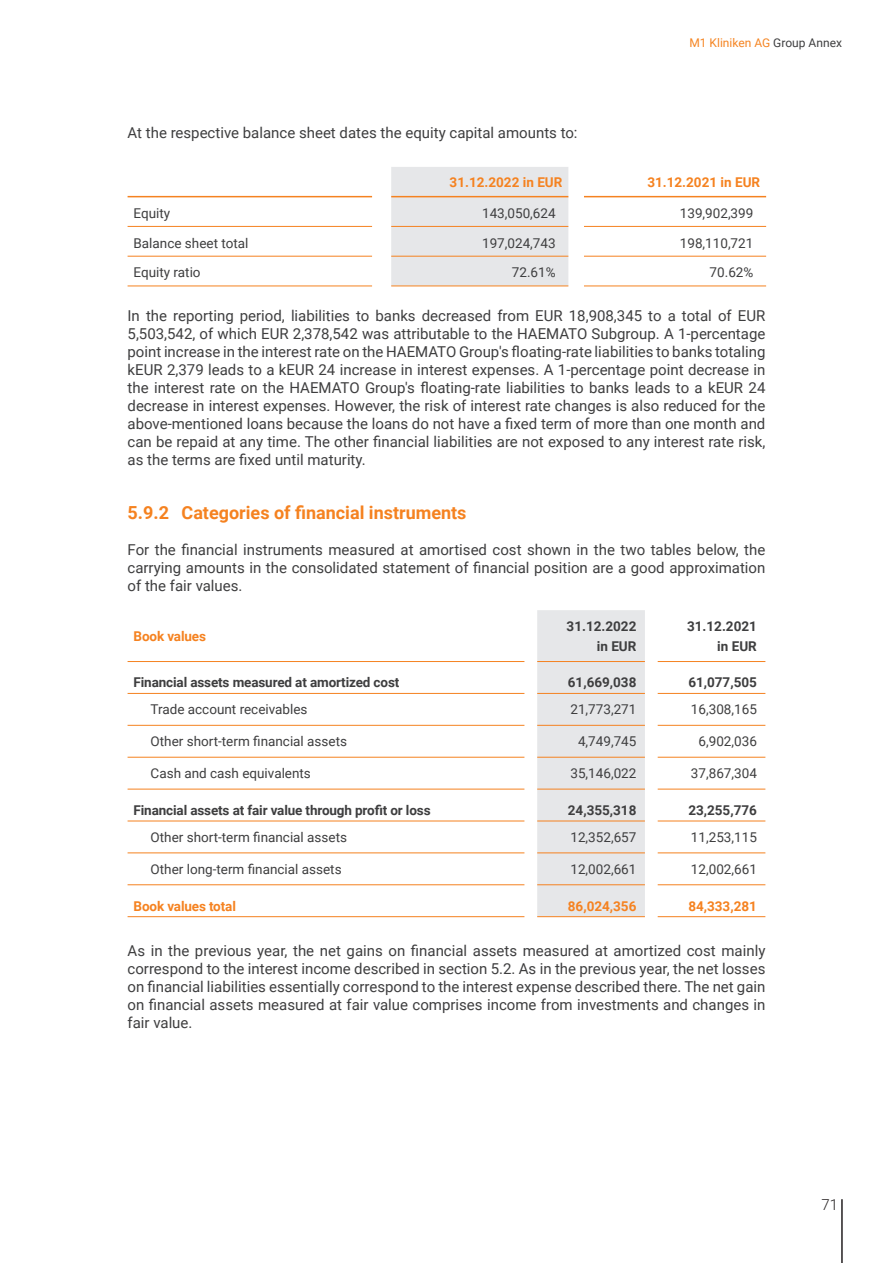
<style>
.page{position:relative;width:893px;height:1263px;background:#fff}
.page>*{position:absolute;margin:0;border:0;box-sizing:border-box;transform-origin:0 0}
.t1{font:700 18px "Roboto";color:#f58220}
.t2{font:15px/18px "Roboto";color:#3e3e3f;text-align:justify}
.t3{font:300 15px "Roboto";color:#231f20}
.t4{font:13.5px "Roboto";color:#3e3e3f}
.t5{font:700 13.5px/19.5px "Roboto";letter-spacing:-.01em;color:#3e3e3f;text-align:right}
.t6{font:700 13.5px "Roboto";color:#f58220}
.t7{font:12px "Roboto";color:#f58523}
.s1{color:#3e3e3f}
</style>
<div class="page">
<hr style="left:841px;top:1199px;width:2px;height:64px;background:#231f20">
<div style="left:391px;top:167px;width:177px;height:119px;background:#e6e7e9"></div>
<hr style="left:128px;top:196px;width:244px;height:1px;background:#f58220">
<hr style="left:391px;top:196px;width:177px;height:1px;background:#f58220">
<hr style="left:584px;top:196px;width:182px;height:1px;background:#f58220">
<hr style="left:128px;top:226px;width:244px;height:1px;background:#f58220">
<hr style="left:128px;top:256px;width:244px;height:1px;background:#f58220">
<hr style="left:128px;top:286px;width:244px;height:1px;background:#f58220">
<hr style="left:391px;top:226px;width:177px;height:1px;background:#f58220">
<hr style="left:584px;top:226px;width:182px;height:1px;background:#f58220">
<hr style="left:391px;top:256px;width:177px;height:1px;background:#f58220">
<hr style="left:584px;top:256px;width:182px;height:1px;background:#f58220">
<hr style="left:391px;top:286px;width:177px;height:1px;background:#f58220">
<hr style="left:584px;top:286px;width:182px;height:1px;background:#f58220">
<div style="left:537px;top:610px;width:108px;height:306px;background:#e6e7e9"></div>
<hr style="left:128px;top:661px;width:396px;height:1px;background:#f58220">
<hr style="left:128px;top:693px;width:396px;height:1px;background:#f58220">
<hr style="left:128px;top:725px;width:396px;height:1px;background:#f58220">
<hr style="left:128px;top:757px;width:396px;height:1px;background:#f58220">
<hr style="left:128px;top:789px;width:396px;height:1px;background:#f58220">
<hr style="left:128px;top:821px;width:396px;height:1px;background:#f58220">
<hr style="left:128px;top:853px;width:396px;height:1px;background:#f58220">
<hr style="left:128px;top:884px;width:396px;height:1px;background:#f58220">
<hr style="left:128px;top:916px;width:396px;height:1px;background:#f58220">
<hr style="left:537px;top:661px;width:108px;height:1px;background:#f58220">
<hr style="left:658px;top:661px;width:107px;height:1px;background:#f58220">
<hr style="left:537px;top:693px;width:108px;height:1px;background:#f58220">
<hr style="left:658px;top:693px;width:107px;height:1px;background:#f58220">
<hr style="left:537px;top:725px;width:108px;height:1px;background:#f58220">
<hr style="left:658px;top:725px;width:107px;height:1px;background:#f58220">
<hr style="left:537px;top:757px;width:108px;height:1px;background:#f58220">
<hr style="left:658px;top:757px;width:107px;height:1px;background:#f58220">
<hr style="left:537px;top:789px;width:108px;height:1px;background:#f58220">
<hr style="left:658px;top:789px;width:107px;height:1px;background:#f58220">
<hr style="left:537px;top:821px;width:108px;height:1px;background:#f58220">
<hr style="left:658px;top:821px;width:107px;height:1px;background:#f58220">
<hr style="left:537px;top:853px;width:108px;height:1px;background:#f58220">
<hr style="left:658px;top:853px;width:107px;height:1px;background:#f58220">
<hr style="left:537px;top:884px;width:108px;height:1px;background:#f58220">
<hr style="left:658px;top:884px;width:107px;height:1px;background:#f58220">
<hr style="left:537px;top:916px;width:108px;height:1px;background:#f58220">
<hr style="left:658px;top:916px;width:107px;height:1px;background:#f58220">
<p class="t7" style="left:689px;top:35px;width:154px">M1 Kliniken AG <span class="s1">Group Annex</span></p>
<p class="t2" style="left:128px;top:123px;width:451px">At the respective balance sheet dates the equity capital amounts to:</p>
<p class="t6" style="left:450px;top:173px;width:114px">31.12.2022 in EUR</p>
<p class="t6" style="left:647px;top:173px;width:114px">31.12.2021 in EUR</p>
<p class="t4" style="left:134px;top:204px;width:38px">Equity</p>
<p class="t4" style="left:482px;top:204px;width:75px">143,050,624</p>
<p class="t4" style="left:680px;top:204px;width:75px">139,902,399</p>
<p class="t4" style="left:134px;top:233px;width:116px">Balance sheet total</p>
<p class="t4" style="left:482px;top:233px;width:75px">197,024,743</p>
<p class="t4" style="left:680px;top:233px;width:75px">198,110,721</p>
<p class="t4" style="left:134px;top:263px;width:69px">Equity ratio</p>
<p class="t4" style="left:512px;top:263px;width:45px">72.61%</p>
<p class="t4" style="left:710px;top:263px;width:45px">70.62%</p>
<p class="t2" style="left:128px;top:306px;width:639px">In the reporting period, liabilities to banks decreased from EUR 18,908,345 to a total of EUR 5,503,542, of which EUR 2,378,542 was attributable to the HAEMATO Subgroup. A 1-percentage point increase in the interest rate on the HAEMATO Group's floating-rate liabilities to banks totaling kEUR 2,379 leads to a kEUR 24 increase in interest expenses. A 1-percentage point decrease in the interest rate on the HAEMATO Group's floating-rate liabilities to banks leads to a kEUR 24 decrease in interest expenses. However, the risk of interest rate changes is also reduced for the above-mentioned loans because the loans do not have a fixed term of more than one month and can be repaid at any time. The other financial liabilities are not exposed to any interest rate risk, as the terms are fixed until maturity.</p>
<p class="t1" style="left:128px;top:500px;width:340px">5.9.2 Categories of financial instruments</p>
<p class="t2" style="left:128px;top:540px;width:639px">For the financial instruments measured at amortised cost shown in the two tables below, the carrying amounts in the consolidated statement of financial position are a good approximation of the fair values.</p>
<p class="t6" style="left:134px;top:627px;width:74px">Book values</p>
<p class="t5" style="left:567px;top:616px;width:71px">31.12.2022 in EUR</p>
<p class="t5" style="left:687px;top:616px;width:71px">31.12.2021 in EUR</p>
<p class="t5" style="left:134px;top:672px;width:267px">Financial assets measured at amortized cost</p>
<p class="t5" style="left:568px;top:672px;width:70px">61,669,038</p>
<p class="t5" style="left:688px;top:672px;width:70px">61,077,505</p>
<p class="t4" style="left:151px;top:700px;width:158px">Trade account receivables</p>
<p class="t4" style="left:570px;top:700px;width:67px">21,773,271</p>
<p class="t4" style="left:691px;top:700px;width:67px">16,308,165</p>
<p class="t4" style="left:151px;top:732px;width:198px">Other short-term financial assets</p>
<p class="t4" style="left:578px;top:732px;width:60px">4,749,745</p>
<p class="t4" style="left:698px;top:732px;width:60px">6,902,036</p>
<p class="t4" style="left:151px;top:764px;width:162px">Cash and cash equivalents</p>
<p class="t4" style="left:570px;top:764px;width:67px">35,146,022</p>
<p class="t4" style="left:691px;top:764px;width:67px">37,867,304</p>
<p class="t5" style="left:134px;top:800px;width:299px">Financial assets at fair value through profit or loss</p>
<p class="t5" style="left:568px;top:800px;width:70px">24,355,318</p>
<p class="t5" style="left:688px;top:800px;width:70px">23,255,776</p>
<p class="t4" style="left:151px;top:828px;width:198px">Other short-term financial assets</p>
<p class="t4" style="left:570px;top:828px;width:67px">12,352,657</p>
<p class="t4" style="left:691px;top:828px;width:67px">11,253,115</p>
<p class="t4" style="left:151px;top:860px;width:193px">Other long-term financial assets</p>
<p class="t4" style="left:570px;top:860px;width:67px">12,002,661</p>
<p class="t4" style="left:691px;top:860px;width:67px">12,002,661</p>
<p class="t6" style="left:134px;top:896px;width:104px">Book values total</p>
<p class="t6" style="left:568px;top:896px;width:70px">86,024,356</p>
<p class="t6" style="left:688px;top:896px;width:70px">84,333,281</p>
<p class="t2" style="left:128px;top:941px;width:639px">As in the previous year, the net gains on financial assets measured at amortized cost mainly correspond to the interest income described in section 5.2. As in the previous year, the net losses on financial liabilities essentially correspond to the interest expense described there. The net gain on financial assets measured at fair value comprises income from investments and changes in fair value.</p>
<p class="t3" style="left:821px;top:1194px;width:18px">71</p>
</div>
